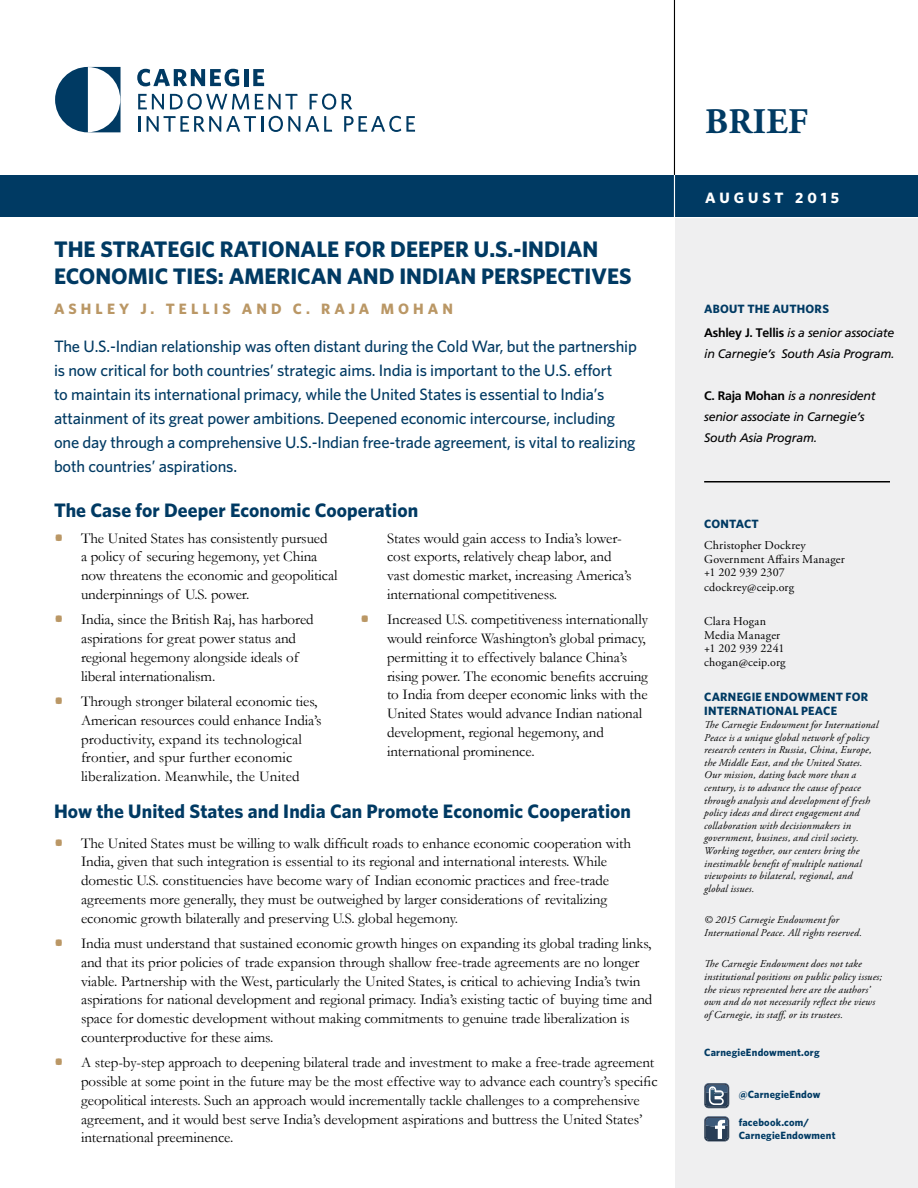
<style>
.page{position:relative;width:918px;height:1188px;background:#fff}
.page>*{position:absolute;margin:0;border:0;box-sizing:border-box;transform-origin:0 0}
.t1{font:700 36px "Adobe Garamond Pro";letter-spacing:.01em;color:#003a63}
.t2{font:500 24px "Whitney";color:#ba9765}
.t3{font:700 22.5px/27px "Whitney";color:#003a63}
.t4{font:700 19.5px "Whitney";letter-spacing:.005em;color:#003a63}
.t5{font:500 16.5px/24px "Whitney";letter-spacing:-.01em;color:#003a63}
.t6{font:15px/18.8px "Garamond";letter-spacing:-.005em;color:#000}
.t7{font:700 15px "Whitney";letter-spacing:.27em;color:#ba9765}
.t8{font:700 15px "Whitney";letter-spacing:.27em;color:#fff}
.t9{font:italic 12.3px/21px "Frutiger";letter-spacing:-.02em;color:#000;text-align:right}
.t10{font:12px/13.8px "Adobe Garamond Pro";letter-spacing:.015em;color:#000}
.t11{font:700 12px/14.4px "Whitney";letter-spacing:.015em;color:#003a63}
.t12{font:italic 10.5px/12.6px "Adobe Garamond Pro";letter-spacing:.02em;color:#000}
.t13{font:700 10.5px/12.6px "Whitney";letter-spacing:.02em;color:#003a63}
.t14{font:1.5px "Garamond";color:#000}
.s1{font-weight:700;font-style:normal}
</style>
<div class="page">
<div style="left:675px;top:212px;width:243px;height:976px;background:#efeff0"></div>
<div style="left:0;top:176px;width:918px;height:41px;background:#003a63"></div>
<hr style="left:674px;top:0;width:1px;height:252px;background:#fff">
<hr style="left:674px;top:0;width:1px;height:175px;background:#000">
<hr style="left:704px;top:481px;width:186px;height:2px;background:#000">
<hr style="left:0;top:217px;width:918px;height:1px;background:#fff">
<svg style="left:704px;top:1083px;width:25px;height:25px"></svg>
<svg style="left:704px;top:1116px;width:25px;height:25px"></svg>
<svg style="left:137px;top:69px;width:102px;height:17px"></svg>
<hr style="left:244px;top:69px;width:4px;height:17px;background:#003a63">
<svg style="left:253px;top:69px;width:11px;height:17px"></svg>
<svg style="left:138px;top:94px;width:26px;height:15px"></svg>
<svg style="left:170px;top:94px;width:79px;height:16px"></svg>
<svg style="left:255px;top:94px;width:43px;height:15px"></svg>
<svg style="left:310px;top:94px;width:26px;height:16px"></svg>
<svg style="left:342px;top:94px;width:10px;height:16px"></svg>
<svg style="left:138px;top:116px;width:2px;height:16px"></svg>
<svg style="left:147px;top:116px;width:116px;height:16px"></svg>
<svg style="left:269px;top:116px;width:63px;height:16px"></svg>
<svg style="left:344px;top:116px;width:71px;height:16px"></svg>
<svg style="left:55px;top:67px;width:66px;height:65px"></svg>
<h3 class="t3" style="left:54px;top:235px;width:579px">THE STRATEGIC RATIONALE FOR DEEPER U S. .-INDIAN<br>ECONOMIC TIES: AMERICAN AND INDIAN PERSPECTIVES</h3>
<p class="t7" style="left:54px;top:299px;width:77px">ASHLEY</p>
<p class="t7" style="left:140px;top:299px;width:16px">J .</p>
<p class="t7" style="left:166px;top:299px;width:66px">TELLIS</p>
<p class="t7" style="left:242px;top:299px;width:41px">AND</p>
<p class="t7" style="left:293px;top:299px;width:18px">C .</p>
<p class="t7" style="left:321px;top:299px;width:50px">RAJA</p>
<p class="t7" style="left:381px;top:299px;width:74px">MOHAN</p>
<p class="t5" style="left:54px;top:334px;width:584px">The U S. .-Indian relationship was often distant during the Cold War, but the partnership is now critical for both countries’ strategic aims. India is important to the U .S. effort<br>to maintain its international primacy, while the United States is essential to India s’ attainment of its great power ambitions. Deepened economic intercourse, including one day through a comprehensive U S. .-Indian free-trade agreement is, vital to realizing both countries’ aspirations.</p>
<h3 class="t4" style="left:54px;top:497px;width:366px">The Case for Deeper Economic Cooperation</h3>
<h2 class="t2" style="left:54px;top:521px;width:12px">•</h2>
<h2 class="t2" style="left:54px;top:603px;width:12px">•</h2>
<h2 class="t2" style="left:54px;top:685px;width:12px">•</h2>
<p class="t6" style="left:81px;top:528px;width:248px">The United States has consistently pursued</p>
<p class="t6" style="left:81px;top:547px;width:258px">a policy of securing hegemony, yet China now threatens the economic and geopolitical underpinnings of U .S. power.</p>
<p class="t6" style="left:81px;top:610px;width:234px">India, since the British Raj, has harbored</p>
<p class="t6" style="left:81px;top:629px;width:217px">aspirations for great power status and</p>
<p class="t14" style="left:286px;top:660px;width:15px">of</p>
<p class="t14" style="left:194px;top:660px;width:55px">alongside</p>
<p class="t14" style="left:251px;top:660px;width:33px">ideals</p>
<p class="t14" style="left:130px;top:660px;width:61px">hegemony</p>
<p class="t14" style="left:81px;top:660px;width:47px">regional</p>
<p class="t6" style="left:81px;top:663px;width:238px;line-height:25.5px">liberal internationalism.<br>Through stronger bilateral economic ties,</p>
<p class="t6" style="left:81px;top:710px;width:242px">American resources could enhance Indias’ productivity, expand its technological frontier, and spur further economic liberalization. Meanwhile, the United</p>
<h2 class="t2" style="left:360px;top:603px;width:12px">•</h2>
<p class="t6" style="left:387px;top:528px;width:236px">States would gain access to Indias’ lower-</p>
<p class="t6" style="left:387px;top:566px;width:246px">vast domestic market, increasing Americas’ international competitiveness.</p>
<p class="t6" style="left:387px;top:610px;width:262px">Increased U .S. competitiveness internationally</p>
<p class="t6" style="left:387px;top:547px;width:226px">cost exports, relatively cheap labor, and</p>
<p class="t6" style="left:387px;top:629px;width:262px">would reinforce Washingtons’ global primacy, permitting toit effectively balance Chinas’ rising power. The economic benefits accruing to India from deeper economic links with the United States would advance Indian national development, regional hegemony, and international prominence.</p>
<h3 class="t4" style="left:54px;top:798px;width:579px">How the United States and India Can Promote Economic Cooperation</h3>
<p class="t6" style="left:81px;top:833px;width:552px">The United States must be willing to walk difficult roads to enhance economic cooperation with</p>
<h2 class="t2" style="left:54px;top:826px;width:12px">•</h2>
<h2 class="t2" style="left:54px;top:927px;width:12px">•</h2>
<h2 class="t2" style="left:54px;top:1046px;width:12px">•</h2>
<p class="t6" style="left:81px;top:852px;width:530px">India, given that such integration is essential to its regional and international interests. While domestic U .S. constituencies have become wary of Indian economic practices and free-trade agreements more generally, they must be outweighed by larger considerations of revitalizing economic growth bilaterally and preserving U .S. global hegemony.</p>
<p class="t6" style="left:81px;top:934px;width:572px">India must understand that sustained economic growth hinges on expanding its global trading links,</p>
<p class="t6" style="left:81px;top:952px;width:573px">and that its prior policies of trade expansion through shallow free-trade agreements are no longer viable. Partnership with the West, particularly the United States is, critical to achieving Indias’ twin aspirations for national development and regional primacy. Indias’ existing tactic of buying time and space for domestic development without making commitments to genuine trade liberalization is counterproductive for these aims.</p>
<p class="t6" style="left:81px;top:1053px;width:575px">A step-by-step approach to deepening bilateral trade and investment to make a free-trade agreement</p>
<p class="t6" style="left:81px;top:1072px;width:578px">possible at some point in the future may be the most effective way to advance each countrys’ specific geopolitical interests. Such an approach would incrementally tackle challenges to a comprehensive agreement, and it would best serve Indias’ development aspirations and buttress the United States‘ international preeminence.</p>
<h1 class="t1" style="left:705px;top:100px;width:104px">BRIEF</h1>
<p class="t8" style="left:705px;top:187px;width:80px">AUGUST</p>
<p class="t8" style="left:795px;top:187px;width:46px">2015</p>
<p class="t11" style="left:704px;top:301px;width:126px">ABOUT THE AUTHORS</p>
<p class="t9" style="left:704px;top:322px;width:192px"><span class="s1">Ashley .J Tellis</span> is a senior associate<br>South Asia Program.</p>
<p class="t9" style="left:704px;top:343px;width:73px">in Carnegie s’</p>
<p class="t9" style="left:704px;top:385px;width:173px;text-align:left"><span class="s1">.C Raja Mohan</span> is a nonresident senior associate in Carnegie s’<br>South Asia Program.</p>
<p class="t11" style="left:704px;top:517px;width:56px">CONTACT</p>
<p class="t10" style="left:704px;top:539px;width:142px">Christopher Dockrey<br>Government Affairs Manager +1 202 939 2307 cdockrey@ceip.org</p>
<p class="t10" style="left:704px;top:615px;width:83px">Clara Hogan<br>Media Manager +1 202 939 2241 chogan@ceip.org</p>
<p class="t11" style="left:704px;top:689px;width:165px">CARNEGIE ENDOWMENT FOR<br>INTERNATIONAL PEACE</p>
<p class="t12" style="left:704px;top:719px;width:176px">The Carnegie Endowmentfor International Peace ais unique global network ofpolicy research centers in Russia, China, Europe, the Middle East, and the United States.<br>Our mission, dating back more than a century tois, advance the cause ofpeace through analysis and development offresh policy ideas and direct engagement and collaboration with decisionmakers in government, business, and civil society.<br>Working together, our centers bring the inestimable benefit ofmultiple national viewpoints to bilateral, regional, and global issues.</p>
<p class="t12" style="left:704px;top:914px;width:160px">© 2015 Carnegie Endowmentfor<br>International Peace. All rights reserved.</p>
<p class="t12" style="left:704px;top:958px;width:159px">The Carnegie Endowment does not take</p>
<p class="t12" style="left:704px;top:971px;width:179px">institutionalpositions on public policy issues;</p>
<p class="t12" style="left:704px;top:983px;width:168px">the views represented here are the authors‘</p>
<p class="t12" style="left:704px;top:996px;width:172px">own and do not necessarily reflect the views</p>
<p class="t12" style="left:783px;top:1008px;width:61px">, or its trustees.</p>
<p class="t12" style="left:704px;top:1008px;width:85px">of Carnegie, its staff</p>
<p class="t13" style="left:704px;top:1045px;width:117px">CarnegieEndowment.org</p>
<p class="t13" style="left:739px;top:1088px;width:83px">@CarnegieEndow</p>
<p class="t13" style="left:739px;top:1116px;width:98px">facebook.com/<br>CarnegieEndowment</p>
</div>
